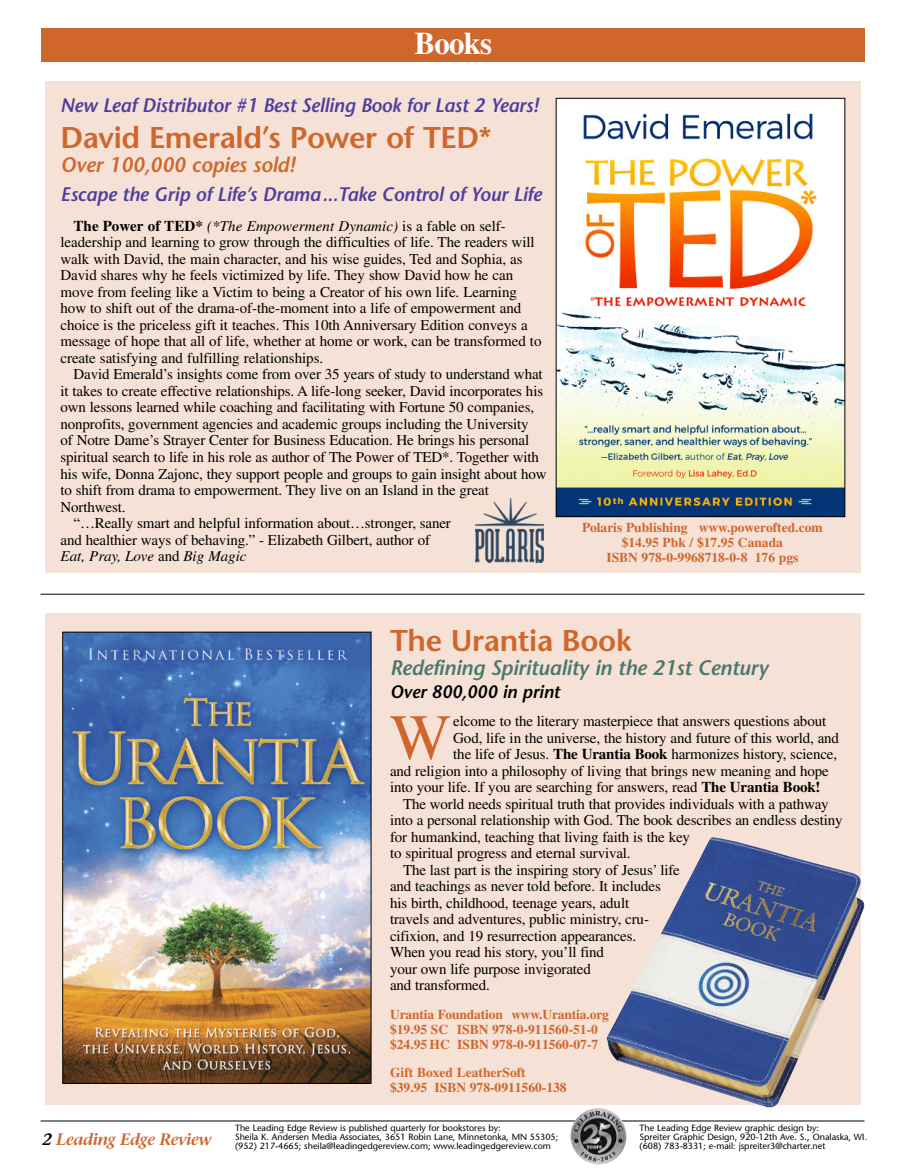
<style>
.page{position:relative;width:905px;height:1175px;background:#fff}
.page>*{position:absolute;margin:0;border:0;box-sizing:border-box;transform-origin:0 0}
.t1{font:64.8px "Times";color:#cf672d}
.t2{font:700 31.5px "Times";letter-spacing:-.025em;color:#fff}
.t3{font:600 30px "Stone Sans";letter-spacing:-.01em;color:#cf672d}
.t4{font:italic 600 21px "Stone Sans";letter-spacing:-.01em;color:#4b786e}
.t5{font:italic 600 21px "Stone Sans";letter-spacing:-.01em;color:#cf672d}
.t6{font:italic 600 19.5px "Stone Sans";letter-spacing:-.01em;color:#4e3e9e}
.t7{font:italic 600 18px "Stone Sans";letter-spacing:-.01em;color:#000}
.t8{font:italic 600 16.5px "Stone Serif";letter-spacing:-.03em;color:#cf672d}
.t9{font:15px/16.5px "Times";letter-spacing:-.01em;color:#000}
.t10{font:italic 15px "Times";color:#000}
.t11{font:700 13.5px/15px "Times";color:#cf672d}
.t12{font:9px/9px "Stone Sans";color:#000}
.s1{font-weight:700}
.s2{font-style:italic}
.s3{font-style:normal}
.s4{color:#000}
</style>
<div class="page">
<hr style="left:40px;top:1120px;width:824px;height:1px;background:#000">
<div style="left:40px;top:29px;width:824px;height:33px;background:#cf672d"></div>
<hr style="left:41px;top:594px;width:823px;height:1px;background:#000">
<img style="left:570px;top:1108px;width:56px;height:56px;border-radius:50%">
<div style="left:45px;top:612px;width:815px;height:492px;background:#f5e1d5"></div>
<img style="left:64px;top:633px;width:305px;height:448px">
<div style="left:62px;top:631px;width:309px;height:452px;border:1px solid #000"></div>
<img style="left:606px;top:837px;width:258px;height:270px">
<div style="left:45px;top:81px;width:815px;height:492px;background:#f5e1d5"></div>
<img style="left:557px;top:100px;width:286px;height:415px">
<div style="left:555px;top:98px;width:290px;height:419px;border:1px solid #000"></div>
<img style="left:475px;top:498px;width:68px;height:64px">
<h2 class="t2" style="left:414px;top:33px;width:79px">Books</h2>
<h3 class="t6" style="left:61px;top:98px;width:479px">New Leaf Distributor #1 Best Selling Book for Last 2 Years!</h3>
<h3 class="t3" style="left:61px;top:126px;width:432px">David Emerald’s Power of TED*</h3>
<h3 class="t5" style="left:61px;top:157px;width:236px">Over 100,000 copies sold!</h3>
<h3 class="t6" style="left:61px;top:186px;width:482px">Escape the Grip of Life’s Drama...Take Control of Your Life</h3>
<p class="t9" style="left:61px;top:219px;width:482px;text-indent:13px"><span class="s1">The Power of TED*</span> <span class="s2">(*The Empowerment Dynamic)</span> is a fable on self&shy;leadership and learning to grow through the difficulties of life. The readers will walk with David, the main character, and his wise guides, Ted and Sophia, as David shares why he feels victimized by life. They show David how he can move from feeling like a Victim to being a Creator of his own life. Learning how to shift out of the drama-of-the-moment into a life of empowerment and choice is the priceless gift it teaches. This 10th Anniversary Edition conveys a message of hope that all of life, whether at home or work, can be transformed to create satisfying and fulfilling relationships.</p>
<p class="t9" style="left:73px;top:368px;width:470px">David Emerald’s insights come from over 35 years of study to understand what</p>
<p class="t9" style="left:61px;top:384px;width:484px">it takes to create effective relationships. A life-long seeker, David incorporates his</p>
<p class="t9" style="left:61px;top:401px;width:475px">own lessons learned while coaching and facilitating with Fortune 50 companies,</p>
<p class="t9" style="left:61px;top:417px;width:469px">nonprofits, government agencies and academic groups including the University</p>
<p class="t9" style="left:61px;top:434px;width:470px">of Notre Dame’s Strayer Center for Business Education. He brings his personal</p>
<p class="t9" style="left:61px;top:450px;width:480px">spiritual search to life in his role as author of The Power of TED*. Together with</p>
<p class="t9" style="left:61px;top:467px;width:487px">his wife, Donna Zajonc, they support people and groups to gain insight about how</p>
<p class="t9" style="left:61px;top:483px;width:430px">to shift from drama to empowerment. They live on an Island in the great</p>
<p class="t9" style="left:61px;top:500px;width:66px">Northwest.</p>
<p class="t9" style="left:73px;top:516px;width:379px">“…Really smart and helpful information about…stronger, saner</p>
<p class="t9" style="left:61px;top:533px;width:371px">and healthier ways of behaving.” - Elizabeth Gilbert, author of</p>
<p class="t10" style="left:61px;top:551px;width:187px">Eat, Pray, Love <span class="s3">and</span> Big Magic</p>
<p class="t11" style="left:582px;top:521px;width:242px;text-align:center">Polaris Publishing www.powerofted.com $14.95 Pbk / $17.95 Canada<br>ISBN 978-0-9968718-0-8 176 pgs</p>
<h3 class="t3" style="left:390px;top:629px;width:243px">The Urantia Book</h3>
<h3 class="t4" style="left:390px;top:659px;width:379px">Redefining Spirituality in the 21st Century</h3>
<p class="t7" style="left:390px;top:684px;width:171px">Over 800,000 in print</p>
<h1 class="t1" style="left:389px;top:715px;width:63px">W</h1>
<p class="t9" style="left:453px;top:714px;width:374px">elcome to the literary masterpiece that answers questions about</p>
<p class="t9" style="left:453px;top:731px;width:387px">God, life in the universe, the history and future of this world, and</p>
<p class="t9" style="left:453px;top:747px;width:385px">the life of Jesus. <span class="s1">The Urantia Book</span> harmonizes history, science,</p>
<p class="t9" style="left:390px;top:764px;width:440px">and religion into a philosophy of living that brings new meaning and hope</p>
<p class="t9" style="left:390px;top:780px;width:432px">into your life. If you are searching for answers, read <span class="s1">The Urantia Book!</span></p>
<p class="t9" style="left:403px;top:797px;width:427px">The world needs spiritual truth that provides individuals with a pathway</p>
<p class="t9" style="left:390px;top:813px;width:454px">into a personal relationship with God. The book describes an endless destiny</p>
<p class="t9" style="left:390px;top:830px;width:301px">for humankind, teaching that living faith is the key</p>
<p class="t9" style="left:390px;top:846px;width:242px">to spiritual progress and eternal survival.</p>
<p class="t9" style="left:403px;top:863px;width:278px">The last part is the inspiring story of Jesus’ life</p>
<p class="t9" style="left:390px;top:879px;width:272px">and teachings as never told before. It includes</p>
<p class="t9" style="left:390px;top:896px;width:240px">his birth, childhood, teenage years, adult</p>
<p class="t9" style="left:390px;top:912px;width:260px">travels and adventures, public ministry, cru-</p>
<p class="t9" style="left:390px;top:929px;width:248px">cifixion, and 19 resurrection appearances.</p>
<p class="t9" style="left:390px;top:945px;width:215px">When you read his story, you’ll find</p>
<p class="t9" style="left:390px;top:962px;width:202px">your own life purpose invigorated</p>
<p class="t9" style="left:390px;top:978px;width:101px">and transformed.</p>
<p class="t11" style="left:390px;top:1008px;width:220px">Urantia Foundation www.Urantia.org $19.95 SC ISBN 978-0-911560-51-0 $24.95 HC ISBN 978-0-911560-07-7</p>
<p class="t11" style="left:390px;top:1066px;width:178px">Gift Boxed LeatherSoft<br>$39.95 ISBN 978-0911560-138</p>
<p class="t8" style="left:42px;top:1133px;width:171px"><span class="s4">2</span> Leading Edge Review</p>
<p class="t12" style="left:235px;top:1123px;width:325px">The Leading Edge Review is published quarterly for bookstores by:<br>Sheila K. Andersen Media Associates, 3651 Robin Lane, Minnetonka, MN 55305; (952) 217-4665; sheila@leadingedgereview.com; www.leadingedgereview.com</p>
<p class="t12" style="left:639px;top:1123px;width:229px">The Leading Edge Review graphic design by:<br>Spreiter Graphic Design, 920-12th Ave. S., Onalaska, WI. (608) 783-8331; e-mail: jspreiter3@charter.net</p>
</div>
